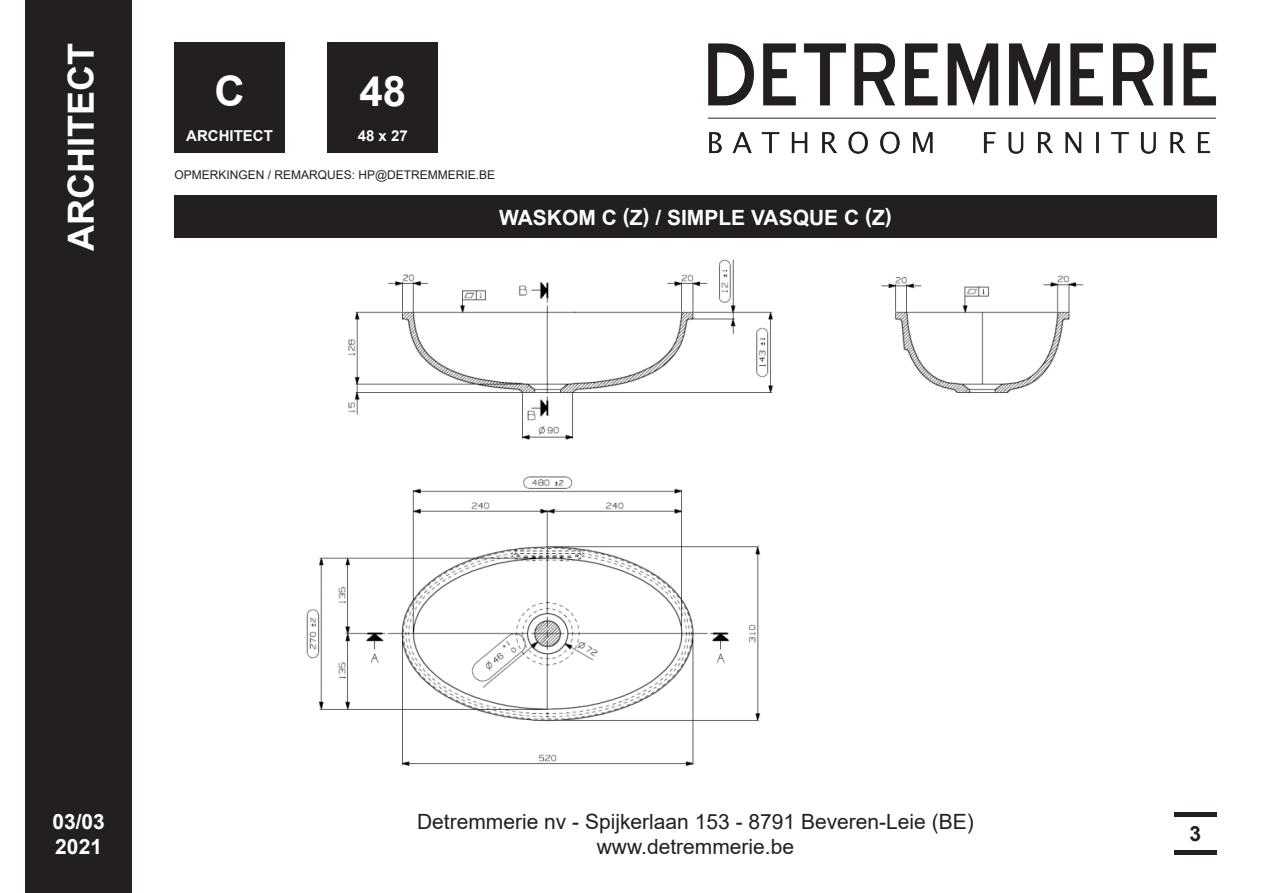
<style>
.page{position:relative;width:1263px;height:893px;background:#fff}
.page>*{position:absolute;margin:0;border:0;box-sizing:border-box;transform-origin:0 0}
.t1{font:700 42px "Arial";color:#fff}
.t2{font:700 36px "Arial";color:#fff}
.t3{font:21px/25.2px "Arial";color:#231f20;text-align:center}
.t4{font:700 21px/25.2px "Arial";color:#fff}
.t5{font:700 21px "Arial";color:#231f20}
.t6{font:700 15px "Arial";color:#fff}
.t7{font:12px "Arial";color:#231f20}
</style>
<div class="page">
<div style="left:26px;top:0;width:106px;height:893px;background:#231f20"></div>
<img style="left:707px;top:43px;width:509px;height:110px">
<div style="left:174px;top:196px;width:1042px;height:42px;background:#231f20"></div>
<div style="left:327px;top:43px;width:111px;height:110px;background:#231f20"></div>
<div style="left:174px;top:43px;width:111px;height:110px;background:#231f20"></div>
<div style="left:1174px;top:812px;width:42px;height:5px;background:#231f20"></div>
<div style="left:1174px;top:850px;width:42px;height:5px;background:#231f20"></div>
<img style="left:306px;top:259px;width:778px;height:507px">
<h2 class="t2" style="left:56px;top:251px;width:209px;rotate:-90deg">ARCHITECT</h2>
<h1 class="t1" style="left:214px;top:61px;width:32px">C</h1>
<p class="t6" style="left:186px;top:125px;width:88px">ARCHITECT</p>
<h1 class="t1" style="left:359px;top:61px;width:48px">48</h1>
<p class="t6" style="left:358px;top:125px;width:52px">48 x 27</p>
<p class="t7" style="left:174px;top:166px;width:322px">OPMERKINGEN / REMARQUES: HP@DETREMMERIE.BE</p>
<p class="t4" style="left:499px;top:205px;width:394px">WASKOM C (Z) / SIMPLE VASQUE C (Z)</p>
<p class="t4" style="left:52px;top:809px;width:54px">03/03<br>2021</p>
<p class="t3" style="left:417px;top:808px;width:558px">Detremmerie nv - Spijkerlaan 153 - 8791 Beveren-Leie (BE) www.detremmerie.be</p>
<p class="t5" style="left:1189px;top:819px;width:13px">3</p>
</div>
